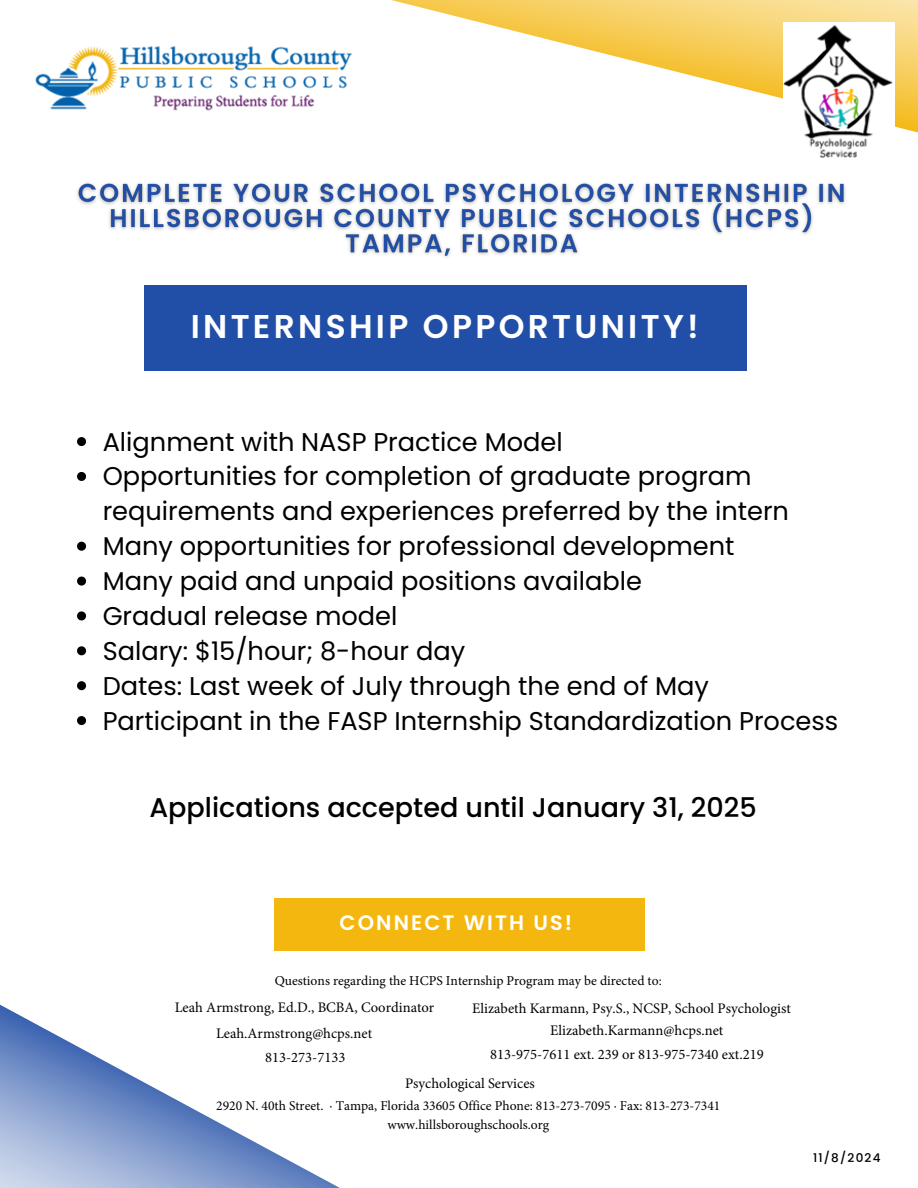
<style>
.page{position:relative;width:918px;height:1188px;background:#fff}
.page>*{position:absolute;margin:0;border:0;box-sizing:border-box;transform-origin:0 0}
.t1{font:600 32.85px "Poppins";letter-spacing:.1em;color:#fff}
.t2{font:500 27px "Poppins";color:#000}
.t3{font:25.65px/34.8px "Poppins";color:#000}
.t4{font:600 20.85px "Poppins";letter-spacing:.1em;color:#fff}
.t5{font:14.55px/23.1px "Minion Pro";color:#000}
.t6{font:13.65px "Minion Pro";color:#000}
.t7{font:13.5px/18.9px "Minion Pro";color:#000;text-align:center}
.t8{font:500 12px "Poppins";letter-spacing:.1em;color:#000}
</style>
<div class="page">
<svg style="left:391px;top:0;width:527px;height:133px"></svg>
<div style="left:145px;top:285px;width:602px;height:85px;background:#214ea6"></div>
<div style="left:274px;top:898px;width:370px;height:52px;background:#f4b710"></div>
<svg style="left:0;top:950px;width:445px;height:238px"></svg>
<img style="left:36px;top:46px;width:316px;height:64px">
<svg style="left:77px;top:437px;width:9px;height:9px"></svg>
<svg style="left:77px;top:472px;width:9px;height:9px"></svg>
<svg style="left:77px;top:542px;width:9px;height:9px"></svg>
<svg style="left:77px;top:577px;width:9px;height:9px"></svg>
<svg style="left:77px;top:611px;width:9px;height:9px"></svg>
<svg style="left:77px;top:646px;width:9px;height:9px"></svg>
<svg style="left:77px;top:681px;width:9px;height:9px"></svg>
<svg style="left:77px;top:716px;width:9px;height:9px"></svg>
<img style="left:77px;top:183px;width:769px;height:75px">
<img style="left:783px;top:22px;width:112px;height:136px">
<p class="t1" style="left:191px;top:303px;width:510px">INTERNSHIP OPPORTUNITY!</p>
<p class="t3" style="left:103px;top:424px;width:462px">Alignment with NASP Practice Model</p>
<p class="t3" style="left:103px;top:459px;width:688px">Opportunities for completion of graduate program requirements and experiences preferred by the intern</p>
<p class="t3" style="left:103px;top:529px;width:633px">Many opportunities for professional development</p>
<p class="t3" style="left:103px;top:564px;width:541px">Many paid and unpaid positions available</p>
<p class="t3" style="left:103px;top:599px;width:296px">Gradual release model</p>
<p class="t3" style="left:103px;top:633px;width:364px">Salary: $15/hour; 8-hour day</p>
<p class="t3" style="left:103px;top:668px;width:608px">Dates: Last week of July through the end of May</p>
<p class="t3" style="left:103px;top:703px;width:737px">Participant in the FASP Internship Standardization Process</p>
<h5 class="t2" style="left:149px;top:789px;width:609px">Applications accepted until January 31, 2025</h5>
<p class="t4" style="left:340px;top:908px;width:234px">CONNECT WITH US!</p>
<p class="t6" style="left:275px;top:972px;width:389px">Questions regarding the HCPS Internship Program may be directed to:</p>
<p class="t5" style="left:175px;top:996px;width:261px">Leah Armstrong, Ed.D., BCBA, Coordinator</p>
<p class="t5" style="left:472px;top:997px;width:320px">Elizabeth Karmann, Psy.S., NCSP, School Psychologist</p>
<p class="t5" style="left:265px;top:1046px;width:82px">813-273-7133</p>
<p class="t5" style="left:490px;top:1019px;width:275px;text-indent:60px">Elizabeth.Karmann@hcps.net<br>813-975-7611 ext. 239 or 813-975-7340 ext.219</p>
<p class="t5" style="left:405px;top:1071px;width:131px">Psychological Services</p>
<p class="t7" style="left:216px;top:1096px;width:506px">2920 N. 40th Street. · Tampa, Florida 33605 Office Phone: 813-273-7095 · Fax: 813-273-7341 www.hillsboroughschools.org</p>
<p class="t5" style="left:216px;top:1022px;width:158px">Leah.Armstrong@hcps.net</p>
<h6 class="t8" style="left:813px;top:1150px;width:69px">11/8/2024</h6>
</div>
